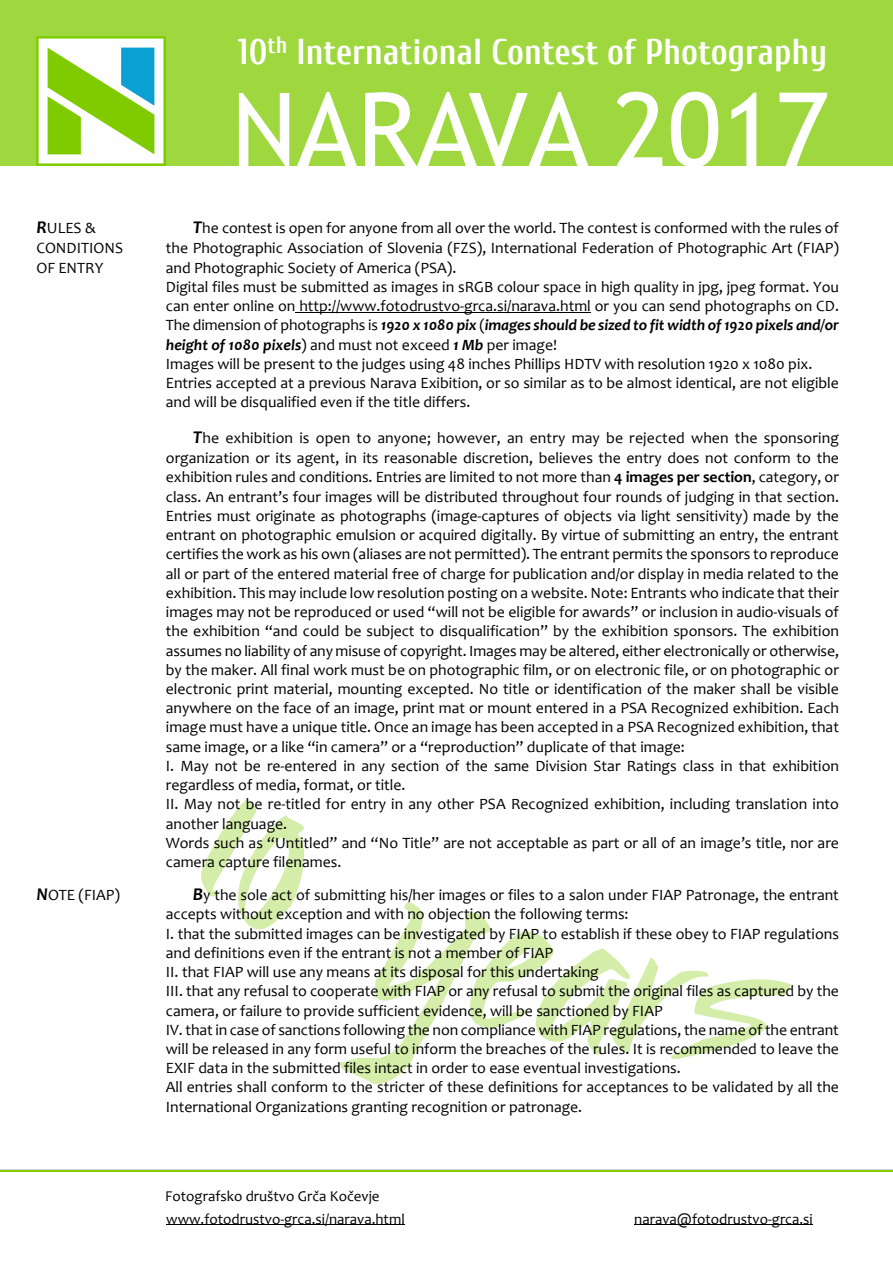
<style>
.page{position:relative;width:893px;height:1263px;background:#fff}
.page>*{position:absolute;margin:0;border:0;box-sizing:border-box;transform-origin:0 0}
.t1{font:102.45px "Trebuchet MS";color:#fff}
.t2{font:700 36px "Cuprum";color:#fff}
.t3{font:15.75px/19.2px "Candara";color:#000}
.t4{font:15px "Candara";color:#000}
.s1{font-weight:700;font-style:italic;font-size:18px}
.s2{font-weight:700;font-style:italic}
.s3{font-weight:700}
</style>
<div class="page">
<div style="left:0;top:0;width:893px;height:165px;background:#9ed83e"></div>
<img style="left:36px;top:36px;width:129px;height:129px">
<hr style="left:0;top:1170px;width:893px;height:1px;background:#80cc00">
<hr style="left:166px;top:1225px;width:114px;height:1px;background:#000">
<hr style="left:280px;top:1225px;width:125px;height:1px;background:#000">
<hr style="left:634px;top:1225px;width:134px;height:1px;background:#000">
<hr style="left:768px;top:1225px;width:45px;height:1px;background:#000">
<svg style="left:201px;top:800px;width:103px;height:129px"></svg>
<svg style="left:340px;top:902px;width:451px;height:182px"></svg>
<hr style="left:295px;top:312px;width:296px;height:1px;background:#000">
<p class="t3" style="left:36px;top:220px;width:88px"><span class="s1">R</span>ULES &amp;<br>CONDITIONS<br>OF ENTRY</p>
<p class="t3" style="left:36px;top:887px;width:85px"><span class="s1">N</span>OTE (FIAP)</p>
<p class="t2" style="left:238px;top:32px;width:591px">10<sup>th</sup> International Contest of Photography</p>
<p class="t1" style="left:231px;top:91px;width:599px">NARAVA 2017</p>
<p class="t3" style="left:166px;top:220px;width:675px;text-indent:27px"><span class="s1">T</span>he contest is open for anyone from all over the world. The contest is conformed with the rules of the Photographic Association of Slovenia (FZS), International Federation of Photographic Art (FIAP) and Photographic Society of America (PSA).<br>Digital files must be submitted as images in sRGB colour space in high quality in jpg, jpeg format. You can enter online on http://www.fotodrustvo-grca.si/narava.html or you can send photographs on CD.<br>The dimension of photographs is <span class="s2">1920 x 1080 pix</span> (<span class="s2">images should be sized to fit width of 1920 pixels and/or height of 1080 pixels</span>) and must not exceed <span class="s2">1 Mb</span> per image!<br>Images will be present to the judges using 48 inches Phillips HDTV with resolution 1920 x 1080 pix.<br>Entries accepted at a previous Narava Exibition, or so similar as to be almost identical, are not eligible and will be disqualified even if the title differs.</p>
<p class="t3" style="left:166px;top:430px;width:675px;text-indent:27px"><span class="s1">T</span>he exhibition is open to anyone; however, an entry may be rejected when the sponsoring organization or its agent, in its reasonable discretion, believes the entry does not conform to the exhibition rules and conditions. Entries are limited to not more than <span class="s3">4 images per section</span>, category, or class. An entrant’s four images will be distributed throughout four rounds of judging in that section.<br>Entries must originate as photographs (image-captures of objects via light sensitivity) made by the entrant on photographic emulsion or acquired digitally. By virtue of submitting an entry, the entrant certifies the work as his own (aliases are not permitted). The entrant permits the sponsors to reproduce all or part of the entered material free of charge for publication and/or display in media related to the exhibition. This may include low resolution posting on a website. Note: Entrants who indicate that their images may not be reproduced or used “will not be eligible for awards” or inclusion in audio-visuals of the exhibition “and could be subject to disqualification” by the exhibition sponsors. The exhibition assumes no liability of any misuse of copyright. Images may be altered, either electronically or otherwise, by the maker. All final work must be on photographic film, or on electronic file, or on photographic or electronic print material, mounting excepted. No title or identification of the maker shall be visible anywhere on the face of an image, print mat or mount entered in a PSA Recognized exhibition. Each image must have a unique title. Once an image has been accepted in a PSA Recognized exhibition, that same image, or a like “in camera” or a “reproduction” duplicate of that image:<br>I. May not be re-entered in any section of the same Division Star Ratings class in that exhibition regardless of media, format, or title.<br>II. May not be re-titled for entry in any other PSA Recognized exhibition, including translation into another language.<br>Words such as “Untitled” and “No Title” are not acceptable as part or all of an image’s title, nor are camera capture filenames.</p>
<p class="t3" style="left:166px;top:886px;width:675px;text-indent:27px"><span class="s1">B</span>y the sole act of submitting his/her images or files to a salon under FIAP Patronage, the entrant accepts without exception and with no objection the following terms:<br>I. that the submitted images can be investigated by FIAP to establish if these obey to FIAP regulations and definitions even if the entrant is not a member of FIAP<br>II. that FIAP will use any means at its disposal for this undertaking<br>III. that any refusal to cooperate with FIAP or any refusal to submit the original files as captured by the camera, or failure to provide sufficient evidence, will be sanctioned by FIAP<br>IV. that in case of sanctions following the non compliance with FIAP regulations, the name of the entrant will be released in any form useful to inform the breaches of the rules. It is recommended to leave the EXIF data in the submitted files intact in order to ease eventual investigations.<br>All entries shall conform to the stricter of these definitions for acceptances to be validated by all the International Organizations granting recognition or patronage.</p>
<p class="t4" style="left:165px;top:1190px;width:216px">Fotografsko društvo Grča Kočevje</p>
<p class="t4" style="left:166px;top:1213px;width:240px">www.fotodrustvo-grca.si/narava.html</p>
<p class="t4" style="left:634px;top:1213px;width:180px">narava@fotodrustvo-grca.si</p>
</div>
